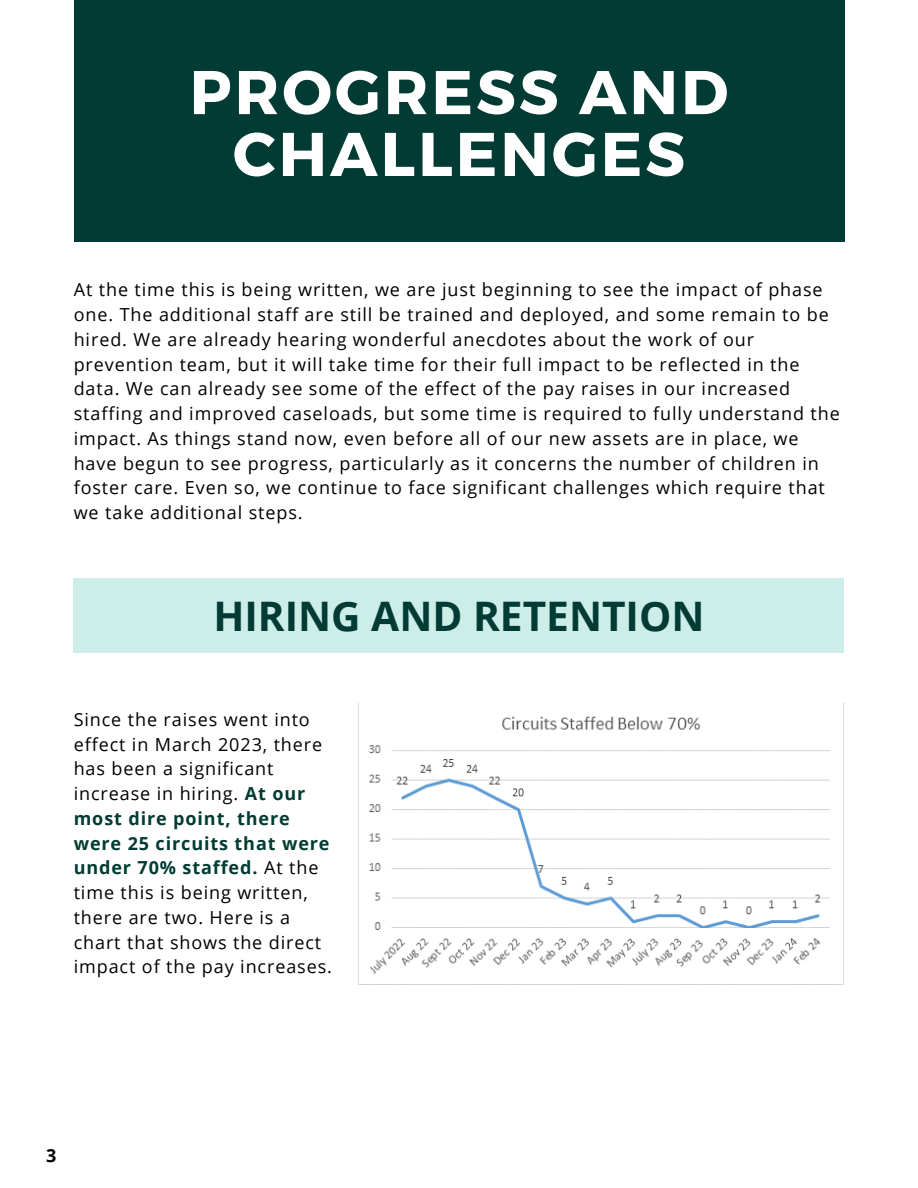
<style>
.page{position:relative;width:918px;height:1188px;background:#fff}
.page>*{position:absolute;margin:0;border:0;box-sizing:border-box;transform-origin:0 0}
.t1{font:700 61.65px/61.8px "Montserrat";letter-spacing:.05em;color:#fff;text-align:center}
.t2{font:700 40.65px "Open Sans";color:#013b33}
.t3{font:18px/24.8px "Open Sans";letter-spacing:.05em;color:#000}
.t4{font:700 18px "Open Sans";color:#000}
.s1{font-weight:700;color:#013b33}
</style>
<div class="page">
<div style="left:74px;top:0;width:770px;height:242px;background:#013b33"></div>
<div style="left:74px;top:579px;width:770px;height:74px;background:#cdede9"></div>
<img style="left:358px;top:703px;width:486px;height:282px">
<h1 class="t1" style="left:190px;top:58px;width:540px">PROGRESS AND<br>CHALLENGES</h1>
<p class="t3" style="left:74px;top:277px;width:768px">At the time this is being written, we are just beginning to see the impact of phase one. The additional staff are still be trained and deployed, and some remain to be hired. We are already hearing wonderful anecdotes about the work of our prevention team, but it will take time for their full impact to be reflected in the data. We can already see some of the effect of the pay raises in our increased staffing and improved caseloads, but some time is required to fully understand the impact. As things stand now, even before all of our new assets are in place, we have begun to see progress, particularly as it concerns the number of children in foster care. Even so, we continue to face significant challenges which require that we take additional steps.</p>
<h2 class="t2" style="left:213px;top:588px;width:493px">HIRING AND RETENTION</h2>
<p class="t3" style="left:74px;top:706px;width:260px">Since the raises went into effect in March 2023, there has been a significant increase in hiring. <span class="s1">At our most dire point, there were 25 circuits that were under 70% staffed.</span> At the time this is being written, there are two. Here is a chart that shows the direct impact of the pay increases.</p>
<p class="t4" style="left:46px;top:1143px;width:12px">3</p>
</div>
